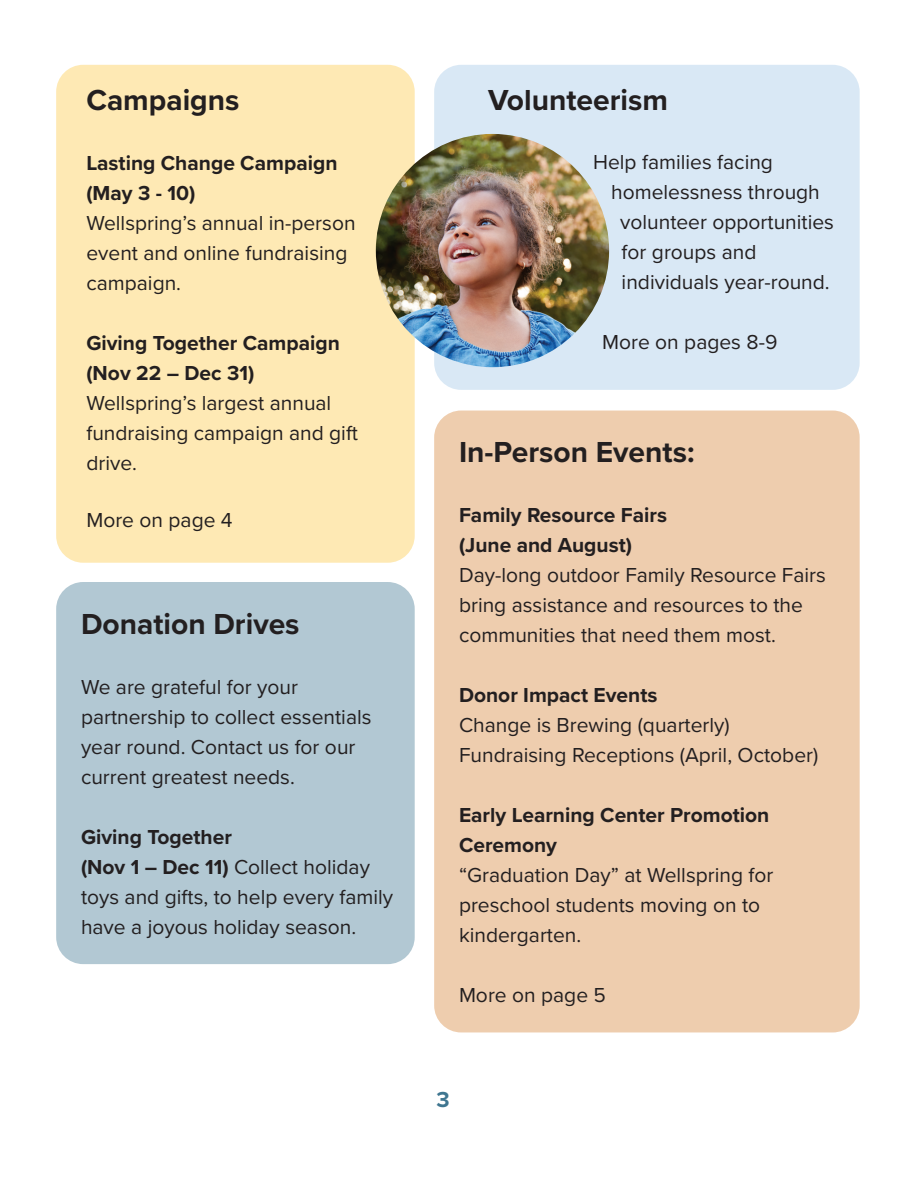
<style>
.page{position:relative;width:918px;height:1188px;background:#fff}
.page>*{position:absolute;margin:0;border:0;box-sizing:border-box;transform-origin:0 0}
.t1{font:700 30px "Proxima Nova";color:#231f20}
.t2{font:700 22.5px "Proxima Nova";color:#3f7690}
.t3{font:21px/30px "Proxima Nova";color:#231f20}
.t4{font:700 21px/30px "Proxima Nova";color:#231f20}
.s1{font-weight:700}
</style>
<div class="page">
<div style="left:56px;top:65px;width:359px;height:498px;background:#fee9b4;border-radius:27px"></div>
<div style="left:434px;top:411px;width:426px;height:621px;background:#eecdae;border-radius:27px"></div>
<div style="left:56px;top:582px;width:359px;height:382px;background:#b2c8d3;border-radius:27px"></div>
<div style="left:434px;top:65px;width:426px;height:325px;background:#d9e8f5;border-radius:27px"></div>
<img style="left:376px;top:134px;width:233px;height:233px;border-radius:117px">
<h1 class="t1" style="left:86px;top:78px;width:155px">Campaigns</h1>
<p class="t4" style="left:86px;top:148px;width:253px">Lasting Change Campaign (May 3 - 10)</p>
<p class="t3" style="left:86px;top:207px;width:271px">Wellspring’s annual in-person event and online fundraising campaign.</p>
<p class="t4" style="left:86px;top:328px;width:255px">Giving Together Campaign (Nov 22 – Dec 31)</p>
<p class="t3" style="left:86px;top:387px;width:273px">Wellspring’s largest annual fundraising campaign and gift drive.</p>
<p class="t3" style="left:86px;top:504px;width:148px">More on page 4</p>
<h1 class="t1" style="left:81px;top:602px;width:220px">Donation Drives</h1>
<p class="t3" style="left:81px;top:671px;width:292px">We are grateful for your partnership to collect essentials year round. Contact us for our current greatest needs.</p>
<p class="t3" style="left:81px;top:821px;width:314px"><span class="s1">Giving Together<br>(Nov 1 – Dec 11)</span> Collect holiday toys and gifts, to help every family have a joyous holiday season.</p>
<h1 class="t1" style="left:488px;top:78px;width:181px">Volunteerism</h1>
<p class="t3" style="left:593px;top:146px;width:181px">Help families facing</p>
<p class="t3" style="left:611px;top:176px;width:210px">homelessness through</p>
<p class="t3" style="left:620px;top:206px;width:215px">volunteer opportunities</p>
<p class="t3" style="left:622px;top:236px;width:136px">for groups and</p>
<p class="t3" style="left:622px;top:266px;width:210px">individuals year-round.</p>
<p class="t3" style="left:602px;top:326px;width:177px">More on pages 8-9</p>
<h1 class="t1" style="left:459px;top:430px;width:237px">In-Person Events:</h1>
<p class="t4" style="left:459px;top:500px;width:210px">Family Resource Fairs (June and August)</p>
<p class="t3" style="left:459px;top:559px;width:368px">Day-long outdoor Family Resource Fairs bring assistance and resources to the communities that need them most.</p>
<p class="t4" style="left:459px;top:680px;width:200px">Donor Impact Events</p>
<p class="t3" style="left:459px;top:709px;width:361px">Change is Brewing (quarterly)<br>Fundraising Receptions (April, October)</p>
<p class="t4" style="left:459px;top:800px;width:312px">Early Learning Center Promotion<br>Ceremony</p>
<p class="t3" style="left:459px;top:859px;width:316px">“Graduation Day” at Wellspring for preschool students moving on to kindergarten.</p>
<p class="t3" style="left:459px;top:979px;width:148px">More on page 5</p>
<p class="t2" style="left:437px;top:1083px;width:15px">3</p>
</div>
